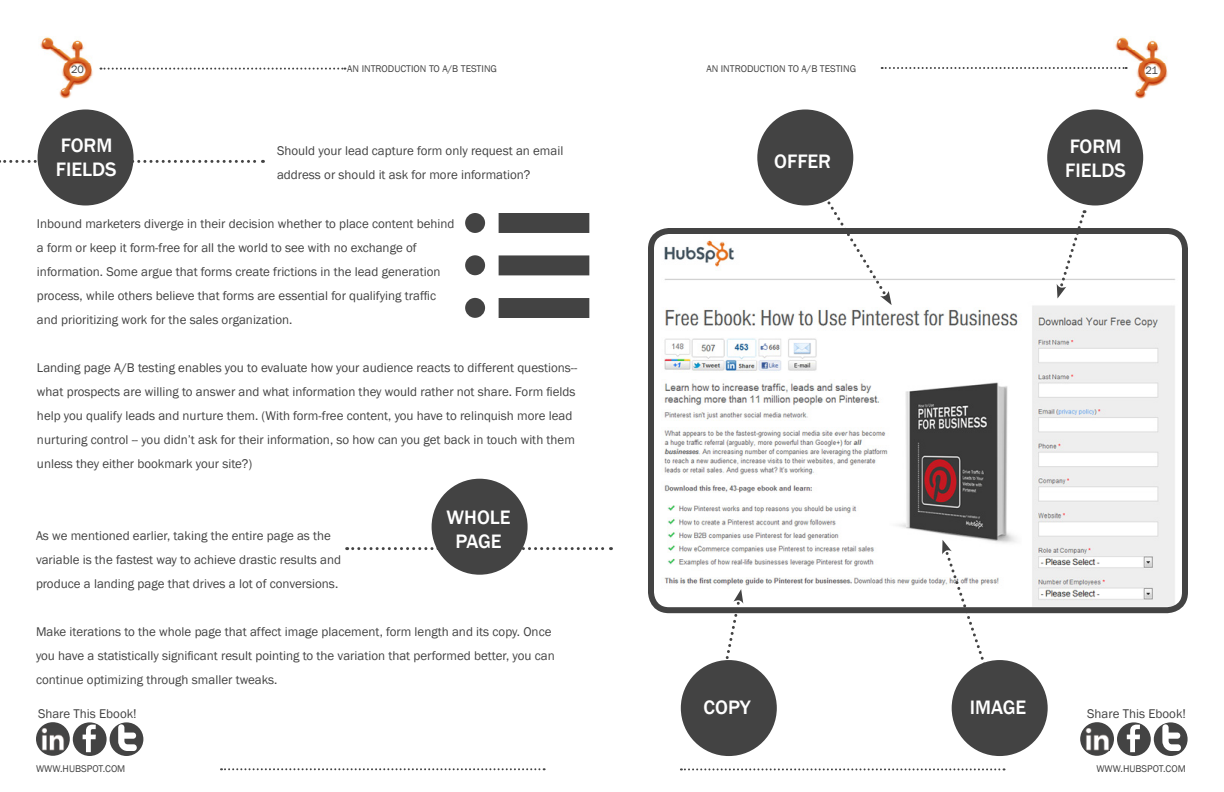
<style>
.page{position:relative;width:1224px;height:792px;background:#fff}
.page>*{position:absolute;margin:0;border:0;box-sizing:border-box;transform-origin:0 0}
.t1{font:150px "Pictos";color:#434343}
.t2{font:500 20px/24px "Franklin Gothic";color:#fff}
.t3{font:13px/24px "Franklin Gothic";color:#434343}
.t4{font:11px "Franklin Gothic";color:#434343}
.t5{font:10px "Franklin Gothic";color:#434343}
</style>
<div class="page">
<img style="left:1115px;top:37px;width:53px;height:62px">
<svg style="left:882px;top:67px;width:245px;height:2px"></svg>
<svg style="left:100px;top:68px;width:245px;height:2px"></svg>
<img style="left:40px;top:37px;width:53px;height:62px">
<svg style="left:221px;top:768px;width:324px;height:2px"></svg>
<svg style="left:681px;top:768px;width:324px;height:2px"></svg>
<div style="left:110px;top:722px;width:33px;height:34px;background:#434343;border-radius:50%"></div>
<div style="left:73px;top:722px;width:34px;height:34px;background:#434343;border-radius:50%"></div>
<svg style="left:83px;top:725px;width:13px;height:27px"></svg>
<svg style="left:118px;top:724px;width:19px;height:27px"></svg>
<div style="left:36px;top:722px;width:34px;height:34px;background:#434343;border-radius:50%"></div>
<img style="left:42px;top:728px;width:22px;height:23px">
<div style="left:1154px;top:722px;width:34px;height:34px;background:#434343;border-radius:50%"></div>
<div style="left:1117px;top:722px;width:34px;height:34px;background:#434343;border-radius:50%"></div>
<svg style="left:1127px;top:725px;width:13px;height:27px"></svg>
<svg style="left:1162px;top:724px;width:19px;height:27px"></svg>
<div style="left:1080px;top:722px;width:34px;height:34px;background:#434343;border-radius:50%"></div>
<img style="left:1086px;top:728px;width:23px;height:23px">
<svg style="left:347px;top:547px;width:264px;height:3px"></svg>
<div style="left:434px;top:481px;width:91px;height:91px;background:#434343;border-radius:50%"></div>
<div style="left:432px;top:479px;width:96px;height:96px;border:5px solid #434343;border-radius:50%"></div>
<svg style="left:0;top:160px;width:263px;height:3px"></svg>
<div style="left:40px;top:112px;width:91px;height:91px;background:#434343;border-radius:50%"></div>
<div style="left:38px;top:110px;width:96px;height:96px;border:5px solid #434343;border-radius:50%"></div>
<img style="left:655px;top:235px;width:526px;height:371px">
<div style="left:648px;top:228px;width:540px;height:385px;border:6px solid #434343;border-radius:18px"></div>
<svg style="left:1057px;top:210px;width:30px;height:88px"></svg>
<svg style="left:821px;top:193px;width:71px;height:112px"></svg>
<div style="left:1050px;top:112px;width:91px;height:91px;background:#434343;border-radius:50%"></div>
<div style="left:1047px;top:110px;width:96px;height:96px;border:5px solid #434343;border-radius:50%"></div>
<div style="left:760px;top:112px;width:91px;height:91px;background:#434343;border-radius:50%"></div>
<div style="left:757px;top:110px;width:96px;height:96px;border:5px solid #434343;border-radius:50%"></div>
<div style="left:683px;top:663px;width:91px;height:91px;background:#434343;border-radius:50%"></div>
<div style="left:681px;top:660px;width:96px;height:96px;border:5px solid #434343;border-radius:50%"></div>
<svg style="left:722px;top:589px;width:21px;height:79px"></svg>
<div style="left:954px;top:663px;width:91px;height:91px;background:#434343;border-radius:50%"></div>
<div style="left:952px;top:660px;width:96px;height:96px;border:5px solid #434343;border-radius:50%"></div>
<svg style="left:942px;top:540px;width:52px;height:147px"></svg>
<p class="t4" style="left:71px;top:63px;width:14px">20</p>
<p class="t5" style="left:347px;top:62px;width:151px">An introduction to a/b tesTing</p>
<p class="t5" style="left:706px;top:62px;width:151px">An introduction to a/b testing</p>
<p class="t4" style="left:1146px;top:64px;width:14px">21</p>
<h2 class="t2" style="left:56px;top:134px;width:62px">FORM<br>FIELDS</h2>
<p class="t3" style="left:277px;top:139px;width:288px">Should your lead capture form only request an email address or should it ask for more information?</p>
<p class="t3" style="left:37px;top:212px;width:419px">Inbound marketers diverge in their decision whether to place content behind a form or keep it form-free for all the world to see with no exchange of information. Some argue that forms create frictions in the lead generation process, while others believe that forms are essential for qualifying traffic and prioritizing work for the sales organization.</p>
<p class="t3" style="left:37px;top:356px;width:542px">Landing page A/B testing enables you to evaluate how your audience reacts to different questions-- what prospects are willing to answer and what information they would rather not share. Form fields help you qualify leads and nurture them. (With form-free content, you have to relinquish more lead nurturing control -- you didn’t ask for their information, so how can you get back in touch with them unless they either bookmark your site?)</p>
<h1 class="t1" style="left:457px;top:207px;width:143px">l</h1>
<h2 class="t2" style="left:447px;top:505px;width:66px;text-align:center">WHOLE<br>PAGE</h2>
<p class="t3" style="left:36px;top:524px;width:307px">As we mentioned earlier, taking the entire page as the variable is the fastest way to achieve drastic results and produce a landing page that drives a lot of conversions.</p>
<p class="t3" style="left:36px;top:620px;width:520px">Make iterations to the whole page that affect image placement, form length and its copy. Once you have a statistically significant result pointing to the variation that performed better, you can continue optimizing through smaller tweaks.</p>
<h2 class="t2" style="left:774px;top:150px;width:58px">OFFER</h2>
<h2 class="t2" style="left:1065px;top:135px;width:62px">FORM<br>FIELDS</h2>
<h2 class="t2" style="left:704px;top:695px;width:47px">COPY</h2>
<h2 class="t2" style="left:970px;top:695px;width:58px">IMAGE</h2>
<p class="t3" style="left:38px;top:702px;width:100px">Share This Ebook!</p>
<p class="t3" style="left:1087px;top:702px;width:100px">Share This Ebook!</p>
<p class="t5" style="left:36px;top:762px;width:52px">www.Hubspot</p>
<p class="t5" style="left:103px;top:762px;width:24px">.com</p>
<p class="t5" style="left:1096px;top:762px;width:52px">www.Hubspot</p>
<p class="t5" style="left:1163px;top:762px;width:24px">.com</p>
</div>
